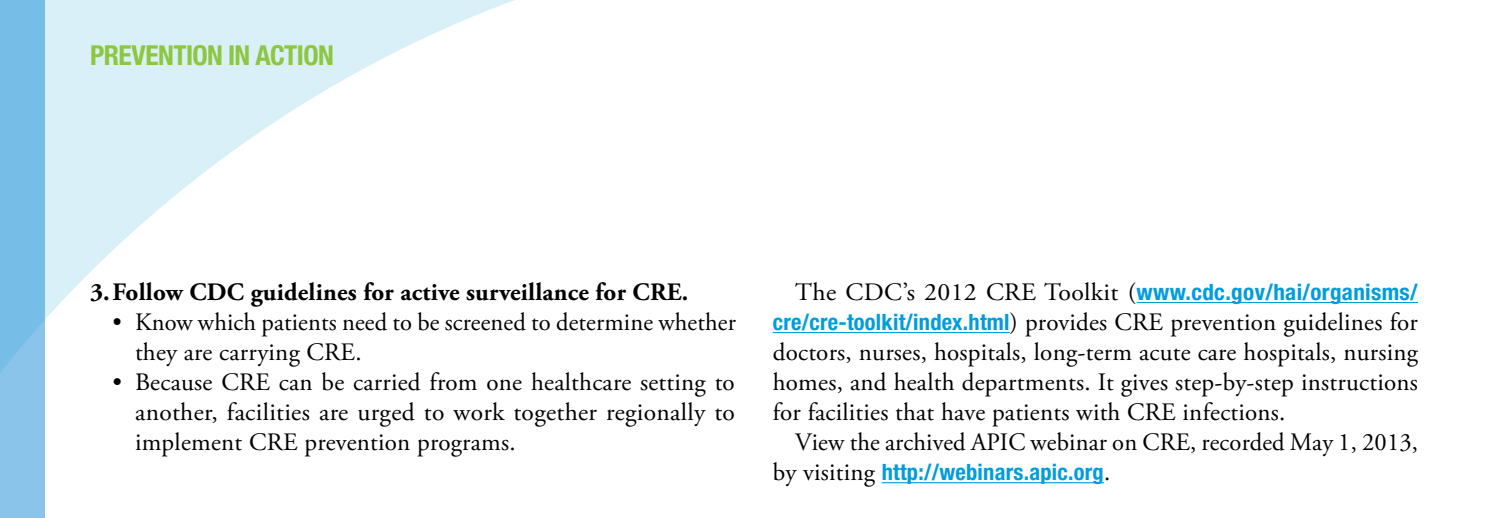
<style>
.page{position:relative;width:1508px;height:518px;background:#fff}
.page>*{position:absolute;margin:0;border:0;box-sizing:border-box;transform-origin:0 0}
.t1{font:700 condensed 27.5px "Helvetica Neue LT Std";letter-spacing:-.02em;color:#8dc63f}
.t2{font:25px/30px "Adobe Garamond Pro";letter-spacing:.01em;color:#000;text-align:justify}
.t3{font:700 25px "Adobe Garamond Pro";letter-spacing:.01em;color:#000}
.t4{font:700 condensed 22.5px "Helvetica Neue LT Std";letter-spacing:.01em;color:#009ddc}
.s1{font-family:"Adobe Garamond Pro";font-weight:400;font-stretch:normal;font-size:25px;color:#000}
.s2{font-family:"Helvetica Neue LT Std";font-weight:700;font-stretch:condensed;font-size:22.5px;color:#009ddc}
</style>
<div class="page">
<div style="left:0;top:0;width:45px;height:518px;background:#8bc4eb"></div>
<svg style="left:0;top:0;width:837px;height:373px"></svg>
<hr style="left:1136px;top:302px;width:281px;height:1px;background:#009ddc">
<hr style="left:772px;top:332px;width:237px;height:1px;background:#009ddc">
<hr style="left:881px;top:482px;width:223px;height:1px;background:#009ddc">
<p class="t1" style="left:90px;top:38px;width:245px">PREVENTION IN ACTION</p>
<p class="t3" style="left:90px;top:278px;width:600px">3.Follow CDC guidelines for active surveillance for CRE.</p>
<p class="t2" style="left:135px;top:308px;width:602px;text-indent:-23px">• Know which patients need to be screened to determine whether they are carrying CRE.</p>
<p class="t2" style="left:135px;top:368px;width:601px;text-indent:-22px">• Because CRE can be carried from one healthcare setting to another, facilities are urged to work together regionally to implement CRE prevention programs.</p>
<p class="t4" style="left:795px;top:278px;width:624px"><span class="s1">The CDC’s 2012 CRE Toolkit (</span>www.cdc.gov/hai/organisms/</p>
<p class="t2" style="left:772px;top:308px;width:647px"><span class="s2">cre/cre-toolkit/index.html</span>) provides CRE prevention guidelines for doctors, nurses, hospitals, long-term acute care hospitals, nursing homes, and health departments. It gives step-by-step instructions for facilities that have patients with CRE infections.</p>
<p class="t2" style="left:795px;top:428px;width:624px">View the archived APIC webinar on CRE, recorded May 1, 2013,</p>
<p class="t4" style="left:772px;top:458px;width:339px"><span class="s1">by visiting</span> http://webinars.apic.org<span class="s1">.</span></p>
</div>
